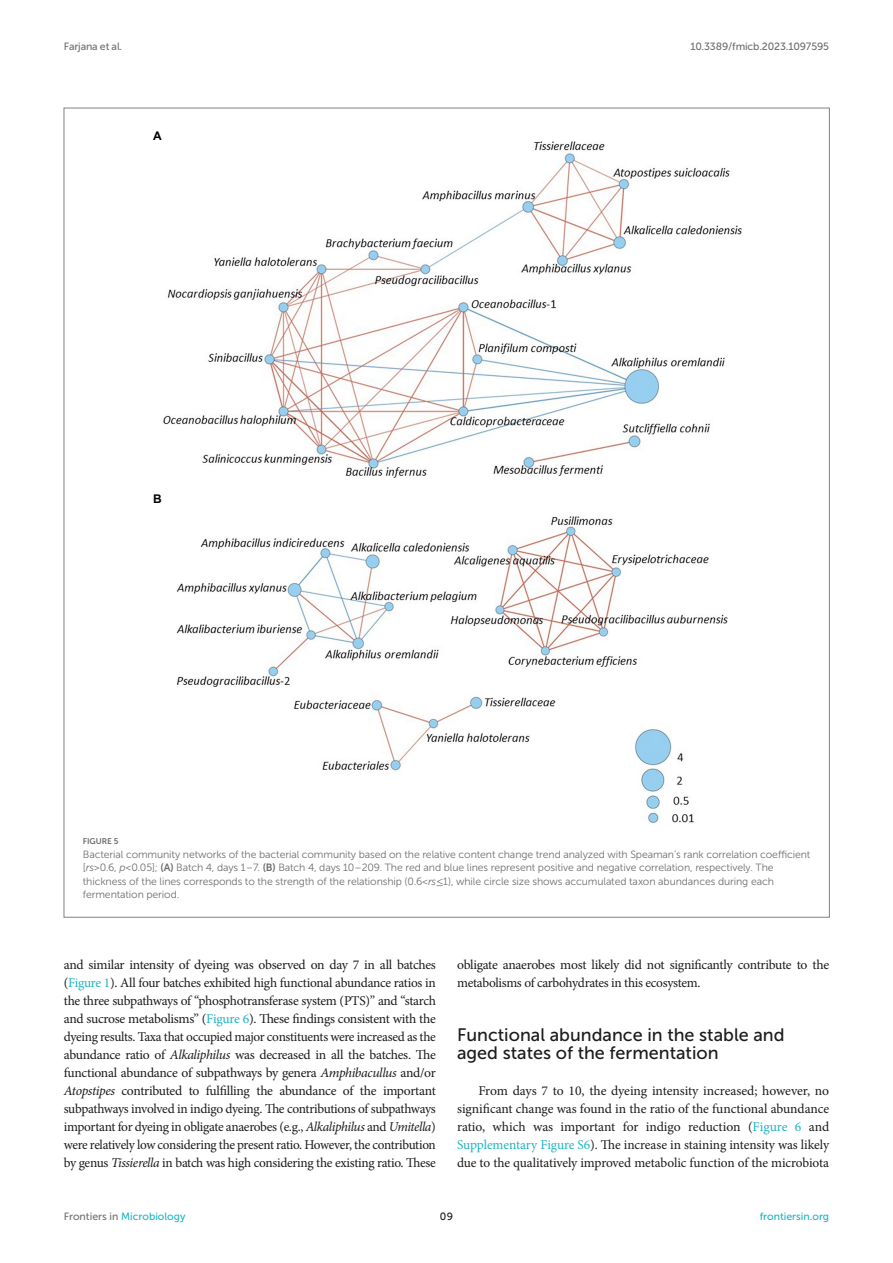
<style>
.page{position:relative;width:893px;height:1263px;background:#fff}
.page>*{position:absolute;margin:0;border:0;box-sizing:border-box;transform-origin:0 0}
.HEAD_2{font:18px/18px "Museo Sans 500";color:#1b1c1b}
.TEXT{font:13.5px/18px "Minion Pro";letter-spacing:-.02em;color:#1b1c1b;text-align:justify}
.TEXT_FLUSH{font:13.5px/18px "Minion Pro";letter-spacing:-.01em;color:#1b1c1b;text-align:justify}
.t1{font:700 12px "Arial";color:#000}
.FIG_LEG{font:10.5px/13.5px "Museo Sans 300";letter-spacing:-.01em;color:#706f70}
.t2{font:10.5px "Museo Sans 500";letter-spacing:-.015em;color:#706f70}
.t3{font:10.5px "Museo Sans 500";color:#1db5c3}
.t4{font:10.5px "Museo Sans 500";color:#1b1c1b}
.FIG_HD{font:8.25px "Museo Sans 700";letter-spacing:-.01em;color:#706f70}
.s1{font-style:italic}
.s2{font-family:"Museo Sans 700"}
.s3{font-family:"STIX General"}
.s4{color:#1db5c3}
.s5{color:#706f70}
</style>
<div class="page">
<img style="left:163px;top:141px;width:579px;height:682px">
<p class="t2" style="left:64px;top:41px;width:60px">Farjana et al.</p>
<p class="t2" style="left:690px;top:41px;width:140px">10.3389/fmicb.2023.1097595</p>
<p class="t1" style="left:153px;top:127px;width:10px">A</p>
<p class="t1" style="left:153px;top:490px;width:10px">B</p>
<p class="FIG_HD" style="left:83px;top:837px;width:37px">FIGURE 5</p>
<p class="FIG_LEG" style="left:83px;top:847px;width:729px">Bacterial community networks of the bacterial community based on the relative content change trend analyzed with Speaman’s rank correlation coefficient [<span class="s1">rs</span> &gt; 0.6, <span class="s1">p</span> &lt; 0.05]; <span class="s2">(A)</span> Batch 4, days 1–7. <span class="s2">(B)</span> Batch 4, days 10–209. The red and blue lines represent positive and negative correlation, respectively. The thickness of the lines corresponds to the strength of the relationship (0.6 &lt; <span class="s1">rs</span><span class="s3">≤</span> 1), while circle size shows accumulated taxon abundances during each fermentation period.</p>
<p class="TEXT" style="left:64px;top:956px;width:374px">and similar intensity of dyeing was observed on day 7 in all batches (<span class="s4">Figure 1</span>). All four batches exhibited high functional abundance ratios in the three subpathways of “phosphotransferase system (PTS)” and “starch and sucrose metabolisms” (<span class="s4">Figure 6</span>). These findings consistent with the dyeing results. Taxa that occupied major constituents were increased as the abundance ratio of <span class="s1">Alkaliphilus</span> was decreased in all the batches. The functional abundance of subpathways by genera <span class="s1">Amphibacullus</span> and/or <span class="s1">Atopstipes</span> contributed to fulfilling the abundance of the important subpathways involved in indigo dyeing. The contributions of subpathways important for dyeing in obligate anaerobes (e.g., <span class="s1">Alkaliphilus</span> and <span class="s1">Umitella</span>) were relatively low considering the present ratio. However, the contribution by genus <span class="s1">Tissierella</span> in batch was high considering the existing ratio. These</p>
<p class="TEXT" style="left:457px;top:956px;width:374px">obligate anaerobes most likely did not significantly contribute to the metabolisms of carbohydrates in this ecosystem.</p>
<p class="HEAD_2" style="left:457px;top:1026px;width:329px">Functional abundance in the stable and aged states of the fermentation</p>
<p class="TEXT_FLUSH" style="left:457px;top:1082px;width:374px;text-indent:21px">From days 7 to 10, the dyeing intensity increased; however, no significant change was found in the ratio of the functional abundance ratio, which was important for indigo reduction (<span class="s4">Figure 6</span> and <span class="s4">Supplementary Figure S6</span>). The increase in staining intensity was likely due to the qualitatively improved metabolic function of the microbiota</p>
<p class="t3" style="left:64px;top:1211px;width:123px"><span class="s5">Frontiers in</span> Microbiology</p>
<p class="t4" style="left:440px;top:1211px;width:15px">09</p>
<p class="t3" style="left:760px;top:1211px;width:71px">frontiersin.org</p>
</div>
